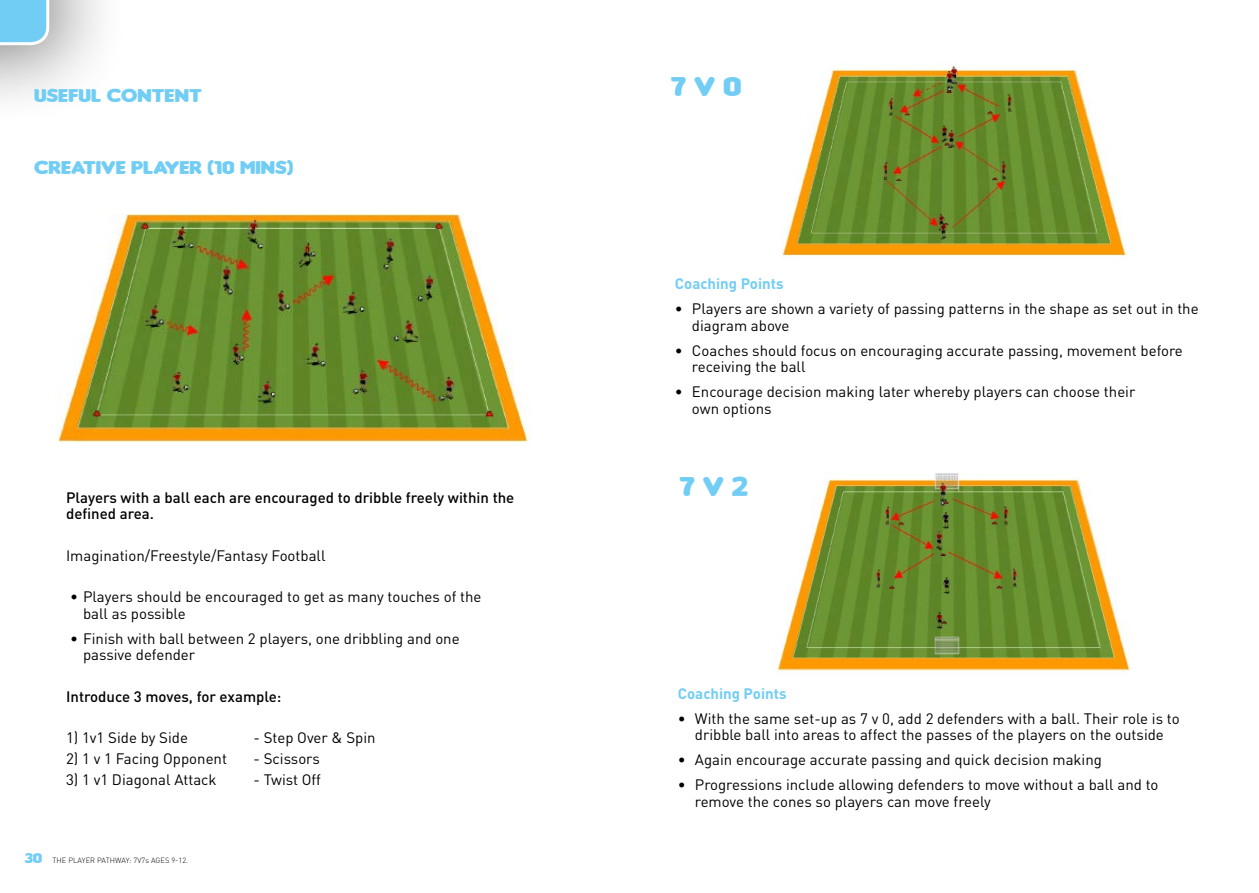
<style>
.page{position:relative;width:1259px;height:893px;background:#fff}
.page>*{position:absolute;margin:0;border:0;box-sizing:border-box;transform-origin:0 0}
.t1{font:28.65px "Insaniburger with Cheese";color:#72cdf4;scale:1.14 1}
.t2{font:19.5px "Insaniburger with Cheese";color:#72cdf4;scale:1.14 1}
.t3{font:15px/16.5px "DIN Pro";color:#000}
.t4{font:500 15px/16.5px "DIN Pro";color:#000}
.t5{font:700 15px "DIN Pro";color:#72cdf4}
.t6{font:300 7.5px "DIN Pro";letter-spacing:.005em;color:#000}
.s1{font-family:"Insaniburger";font-weight:400;font-size:14.7px;color:#72cdf4}
</style>
<div class="page">
<div style="left:0;top:0;width:131px;height:127px;background:#000;opacity:.5"></div>
<svg style="left:0;top:0;width:49px;height:45px;background:#83d2f3"></svg>
<img style="left:780px;top:66px;width:347px;height:192px">
<img style="left:776px;top:473px;width:354px;height:198px">
<img style="left:57px;top:214px;width:472px;height:227px">
<h2 class="t2" style="left:34px;top:84px;width:149px">USEFUL CONTENT</h2>
<h2 class="t2" style="left:34px;top:157px;width:229px">CREATIVE PLAYER (10 MINS)</h2>
<p class="t4" style="left:66px;top:489px;width:450px">Players with a ball each are encouraged to dribble freely within the defined area.</p>
<p class="t3" style="left:66px;top:547px;width:261px">Imagination/Freestyle/Fantasy Football</p>
<p class="t3" style="left:83px;top:588px;width:400px;text-indent:-13px">• Players should be encouraged to get as many touches of the ball as possible</p>
<p class="t3" style="left:83px;top:630px;width:378px;text-indent:-13px">• Finish with ball between 2 players, one dribbling and one passive defender</p>
<p class="t4" style="left:66px;top:688px;width:217px">Introduce 3 moves, for example:</p>
<p class="t3" style="left:66px;top:729px;width:123px">1) 1v1 Side by Side</p>
<p class="t3" style="left:254px;top:729px;width:124px">- Step Over &amp; Spin</p>
<p class="t3" style="left:66px;top:750px;width:162px">2) 1 v 1 Facing Opponent</p>
<p class="t3" style="left:254px;top:750px;width:68px">- Scissors</p>
<p class="t3" style="left:66px;top:771px;width:152px">3) 1 v1 Diagonal Attack</p>
<p class="t3" style="left:254px;top:771px;width:69px">- Twist Off</p>
<p class="t6" style="left:24px;top:855px;width:165px"><span class="s1">30</span> THE PLAYER PATHWAY: 7V7s AGES 9-12.</p>
<h1 class="t1" style="left:671px;top:71px;width:64px">7 V 0</h1>
<p class="t5" style="left:675px;top:274px;width:110px">Coaching Points</p>
<p class="t3" style="left:692px;top:300px;width:508px;text-indent:-17px">• Players are shown a variety of passing patterns in the shape as set out in the diagram above</p>
<p class="t3" style="left:692px;top:341px;width:492px;text-indent:-17px">• Coaches should focus on encouraging accurate passing, movement before receiving the ball</p>
<p class="t3" style="left:692px;top:383px;width:445px;text-indent:-17px">• Encourage decision making later whereby players can choose their own options</p>
<h1 class="t1" style="left:679px;top:470px;width:62px">7 V 2</h1>
<p class="t5" style="left:678px;top:683px;width:110px">Coaching Points</p>
<p class="t3" style="left:678px;top:709px;width:503px;text-align:center">• With the same set-up as 7 v 0, add 2 defenders with a ball. Their role is to dribble ball into areas to affect the passes of the players on the outside</p>
<p class="t3" style="left:678px;top:751px;width:426px">• Again encourage accurate passing and quick decision making</p>
<p class="t3" style="left:695px;top:776px;width:465px;text-indent:-17px">• Progressions include allowing defenders to move without a ball and to remove the cones so players can move freely</p>
</div>
